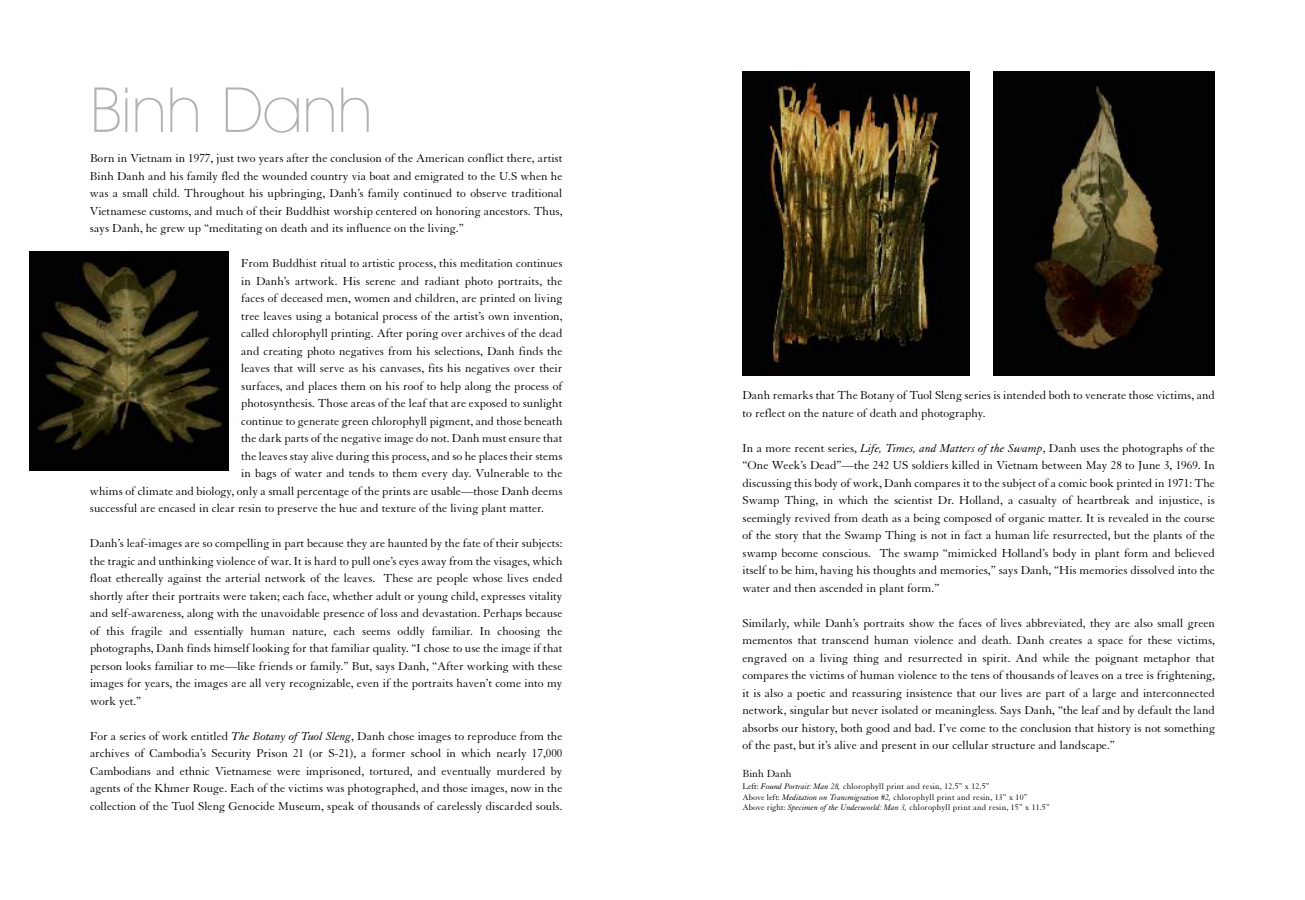
<style>
.page{position:relative;width:1305px;height:900px;background:#fff}
.page>*{position:absolute;margin:0;border:0;box-sizing:border-box;transform-origin:0 0}
.t1{font:200 62.5px "Avant Garde IT Cby BT";letter-spacing:.005em;color:#b3b3b3}
.t2{font:12.5px/17.5px "Granjon";color:#000;text-align:justify}
.t3{font:11.25px "Granjon";color:#000}
.t4{font:8.75px/10.5px "Granjon";letter-spacing:.02em;color:#000}
.s1{font-style:italic}
</style>
<div class="page">
<img style="left:29px;top:251px;width:200px;height:220px">
<img style="left:742px;top:71px;width:227px;height:305px">
<img style="left:994px;top:71px;width:221px;height:305px">
<h1 class="t1" style="left:90px;top:87px;width:284px">Binh Danh</h1>
<p class="t2" style="left:90px;top:151px;width:474px">Born in Vietnam in 1977, just two years after the conclusion of the American conflict there, artist Binh Danh and his family fled the wounded country via boat and emigrated to the U.S when he was a small child. Throughout his upbringing, Danh’s family continued to observe traditional Vietnamese customs, and much of their Buddhist worship centered on honoring ancestors. Thus, says Danh, he grew up “meditating on death and its influence on the living.”</p>
<p class="t2" style="left:241px;top:256px;width:323px">From Buddhist ritual to artistic process, this meditation continues</p>
<p class="t2" style="left:241px;top:273px;width:323px">in Danh’s artwork. His serene and radiant photo portraits, the</p>
<p class="t2" style="left:241px;top:291px;width:323px">faces of deceased men, women and children, are printed on living</p>
<p class="t2" style="left:241px;top:308px;width:323px">tree leaves using a botanical process of the artist’s own invention,</p>
<p class="t2" style="left:241px;top:326px;width:323px">called chlorophyll printing. After poring over archives of the dead</p>
<p class="t2" style="left:241px;top:343px;width:323px">and creating photo negatives from his selections, Danh finds the</p>
<p class="t2" style="left:241px;top:361px;width:323px">leaves that will serve as his canvases, fits his negatives over their</p>
<p class="t2" style="left:241px;top:378px;width:323px">surfaces, and places them on his roof to help along the process of</p>
<p class="t2" style="left:241px;top:396px;width:323px">photosynthesis. Those areas of the leaf that are exposed to sunlight</p>
<p class="t2" style="left:241px;top:413px;width:323px">continue to generate green chlorophyll pigment, and those beneath</p>
<p class="t2" style="left:241px;top:431px;width:323px">the dark parts of the negative image do not. Danh must ensure that</p>
<p class="t2" style="left:241px;top:448px;width:323px">the leaves stay alive during this process, and so he places their stems</p>
<p class="t2" style="left:241px;top:466px;width:323px">in bags of water and tends to them every day. Vulnerable to the</p>
<p class="t2" style="left:90px;top:483px;width:474px">whims of climate and biology, only a small percentage of the prints are usable—those Danh deems</p>
<p class="t2" style="left:90px;top:501px;width:455px">successful are encased in clear resin to preserve the hue and texture of the living plant matter.</p>
<p class="t2" style="left:90px;top:536px;width:474px">Danh’s leaf-images are so compelling in part because they are haunted by the fate of their subjects: the tragic and unthinking violence of war. It is hard to pull one’s eyes away from the visages, which float ethereally against the arterial network of the leaves. These are people whose lives ended shortly after their portraits were taken; each face, whether adult or young child, expresses vitality and self-awareness, along with the unavoidable presence of loss and devastation. Perhaps because of this fragile and essentially human nature, each seems oddly familiar. In choosing the photographs, Danh finds himself looking for that familiar quality. “I chose to use the image if that person looks familiar to me—like friends or family.” But, says Danh, “After working with these images for years, the images are all very recognizable, even if the portraits haven’t come into my work yet.”</p>
<p class="t2" style="left:90px;top:728px;width:474px">For a series of work entitled <span class="s1">The Botany of Tuol Sleng</span>, Danh chose images to reproduce from the archives of Cambodia’s Security Prison 21 (or S-21), a former school in which nearly 17,000<br>Cambodians and ethnic Vietnamese were imprisoned, tortured, and eventually murdered by agents of the Khmer Rouge. Each of the victims was photographed, and those images, now in the collection of the Tuol Sleng Genocide Museum, speak of thousands of carelessly discarded souls.</p>
<p class="t2" style="left:743px;top:388px;width:474px">Danh remarks that The Botany of Tuol Sleng series is intended both to venerate those victims, and to reflect on the nature of death and photography.</p>
<p class="t2" style="left:743px;top:440px;width:474px">In a more recent series, <span class="s1">Life, Times, and Matters of the Swamp</span>, Danh uses the photographs of the “One Week’s Dead”—the 242 US soldiers killed in Vietnam between May 28 to June 3, 1969. In discussing this body of work, Danh compares it to the subject of a comic book printed in 1971: The Swamp Thing, in which the scientist Dr. Holland, a casualty of heartbreak and injustice, is seemingly revived from death as a being composed of organic matter. It is revealed in the course of the story that the Swamp Thing is not in fact a human life resurrected, but the plants of the swamp become conscious. The swamp “mimicked Holland’s body in plant form and believed itself to be him, having his thoughts and memories,” says Danh, “His memories dissolved into the water and then ascended in plant form.”</p>
<p class="t2" style="left:743px;top:615px;width:474px">Similarly, while Danh’s portraits show the faces of lives abbreviated, they are also small green mementos that transcend human violence and death. Danh creates a space for these victims, engraved on a living thing and resurrected in spirit. And while the poignant metaphor that compares the victims of human violence to the tens of thousands of leaves on a tree is frightening, it is also a poetic and reassuring insistence that our lives are part of a large and interconnected network, singular but never isolated or meaningless. Says Danh, “the leaf and by default the land absorbs our history, both good and bad. I’ve come to the conclusion that history is not something of the past, but it’s alive and present in our cellular structure and landscape.”</p>
<p class="t3" style="left:742px;top:770px;width:51px">Binh Danh</p>
<p class="t4" style="left:742px;top:782px;width:309px">Left: <span class="s1">Found Portrait: Man 28,</span> chlorophyll print and resin, 12.5” x 12.5”<br>Above left: <span class="s1">Meditation on Transmigration #2,</span> chlorophyll print and resin, 13” x 10”<br>Above right: <span class="s1">Specimen of the Underworld: Man 3,</span> chlorophyll print and resin, 15” x 11.5”</p>
</div>
